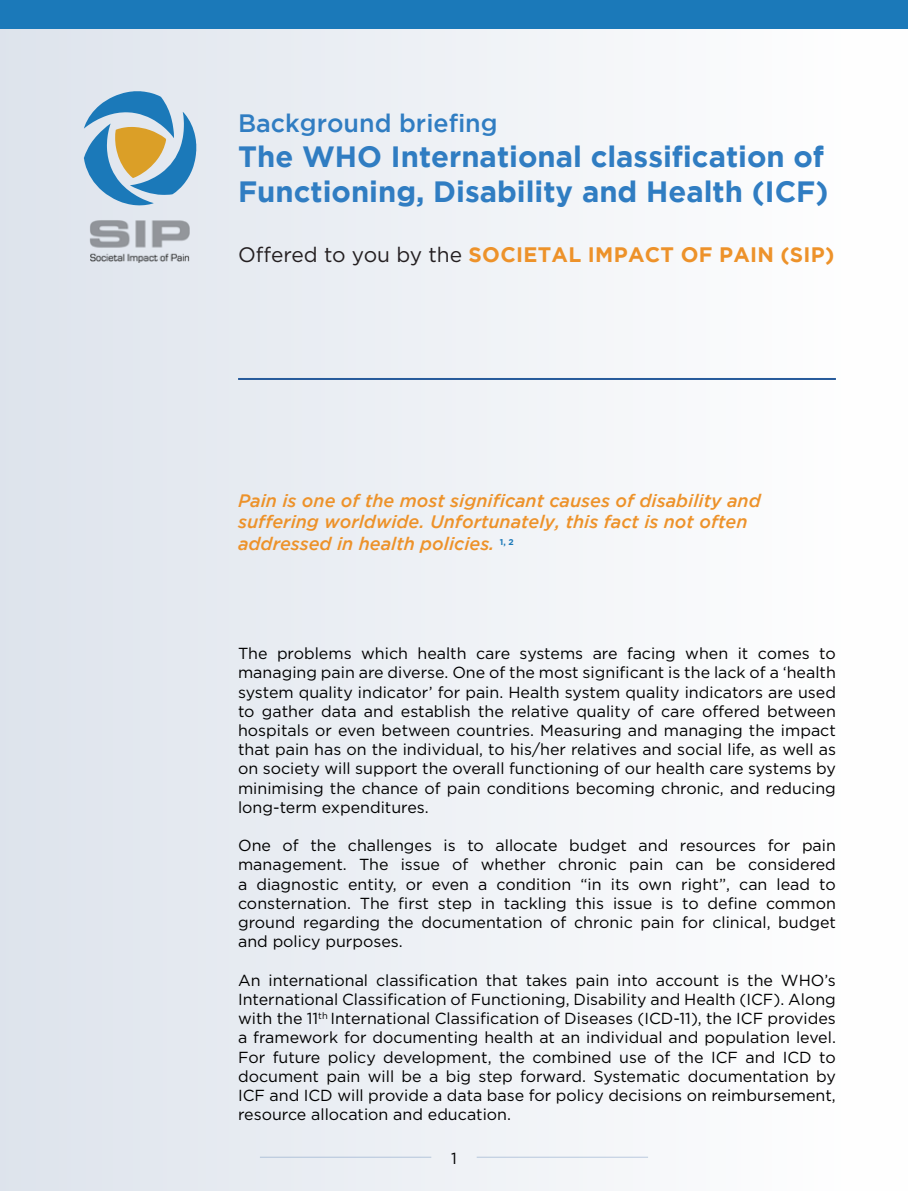
<style>
.page{position:relative;width:908px;height:1191px;background:#fff}
.page>*{position:absolute;margin:0;border:0;box-sizing:border-box;transform-origin:0 0}
.t1{font:700 29.2px/35.2px "Gotham";color:#307dc2}
.t2{font:500 25px "Gotham";color:#307dc2}
.t3{font:700 21px "Gotham";letter-spacing:.015em;color:#ed922a}
.t4{font:italic 500 18px/21.6px "Gotham";color:#ed922a}
.t5{font:16px/19.2px "Gotham";color:#000;text-align:justify}
.s1{font-weight:400;color:#241f21}
</style>
<div class="page">
<div style="left:0;top:0;width:907px;height:1191px;background:linear-gradient(to right,#dde3ec,#fff)"></div>
<img style="left:84px;top:217px;width:112px;height:45px">
<hr style="left:238px;top:378px;width:597px;height:2px;background:#275b9b">
<div style="left:0;top:0;width:907px;height:29px;background:#1b79b9"></div>
<hr style="left:476px;top:1156px;width:171px;height:1px;background:#275b9b">
<hr style="left:260px;top:1156px;width:171px;height:1px;background:#275b9b">
<svg style="left:84px;top:91px;width:112px;height:114px;background:#92b1bc"></svg>
<h2 class="t2" style="left:238px;top:109px;width:261px">Background briefing</h2>
<h1 class="t1" style="left:238px;top:139px;width:591px">The WHO International classification of<br>Functioning, Disability and Health (ICF)</h1>
<h3 class="t3" style="left:238px;top:242px;width:597px"><span class="s1">Offered to you by the</span> SOCIETAL IMPACT OF PAIN (SIP)</h3>
<p class="t4" style="left:238px;top:489px;width:524px">Pain is one of the most significant causes of disability and suffering worldwide. Unfortunately, this fact is not often addressed in health policies. <sup>1,</sup> <sup>2</sup></p>
<p class="t5" style="left:238px;top:643px;width:599px">The problems which health care systems are facing when it comes to managing pain are diverse. One of the most significant is the lack of a ‘health system quality indicator’ for pain. Health system quality indicators are used to gather data and establish the relative quality of care offered between hospitals or even between countries. Measuring and managing the impact that pain has on the individual, to his/her relatives and social life, as well as on society will support the overall functioning of our health care systems by minimising the chance of pain conditions becoming chronic, and reducing long-term expenditures.</p>
<p class="t5" style="left:238px;top:835px;width:599px">One of the challenges is to allocate budget and resources for pain management. The issue of whether chronic pain can be considered a diagnostic entity, or even a condition “in its own right”, can lead to consternation. The first step in tackling this issue is to define common ground regarding the documentation of chronic pain for clinical, budget and policy purposes.</p>
<p class="t5" style="left:238px;top:970px;width:599px">An international classification that takes pain into account is the WHO’s International Classification of Functioning, Disability and Health (ICF). Along with the 11<sup>th</sup> International Classification of Diseases (ICD-11), the ICF provides a framework for documenting health at an individual and population level.<br>For future policy development, the combined use of the ICF and ICD to document pain will be a big step forward. Systematic documentation by ICF and ICD will provide a data base for policy decisions on reimbursement, resource allocation and education.</p>
<p class="t5" style="left:451px;top:1148px;width:7px">1</p>
</div>
